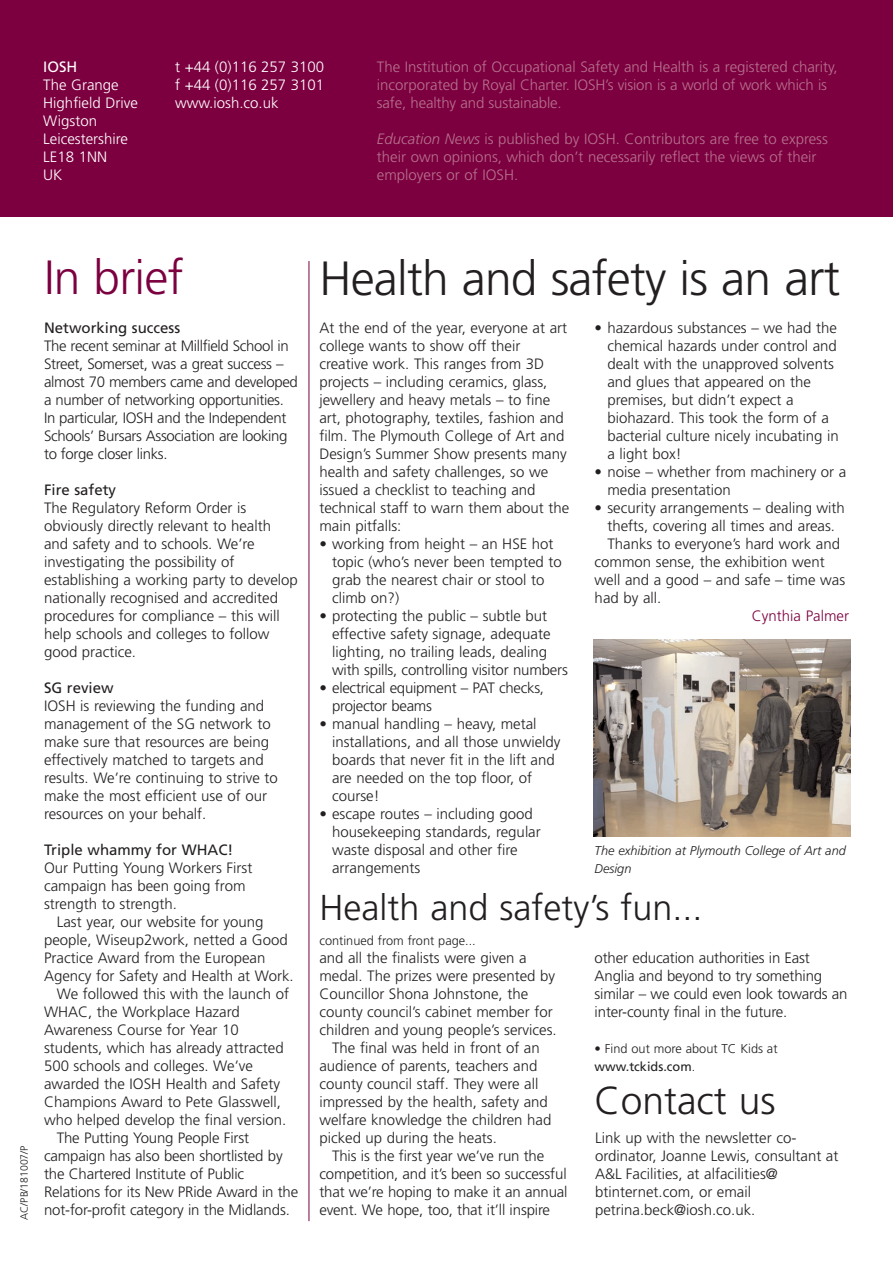
<style>
.page{position:relative;width:893px;height:1263px;background:#fff}
.page>*{position:absolute;margin:0;border:0;box-sizing:border-box;transform-origin:0 0}
.t1{font:300 48px "Frutiger";letter-spacing:-.015em;color:#231f20}
.t2{font:300 48px "Frutiger";letter-spacing:-.015em;color:#7c0040}
.t3{font:300 39px "Frutiger";color:#231f20}
.t4{font:300 36px "Frutiger";color:#231f20}
.t5{font:300 15px/18px "Frutiger";color:#231f20}
.t6{font:300 15px/18px "Frutiger";color:#b7728d}
.t7{font:300 15px/18px "Frutiger";letter-spacing:-.02em;color:#231f20}
.t8{font:300 15px/18px "Frutiger";color:#fff}
.t9{font:15px "Frutiger";color:#231f20}
.t10{font:300 15px "Frutiger";color:#7c0040}
.t11{font:15px "Frutiger";color:#fff}
.t12{font:300 12.75px/18px "Frutiger";color:#231f20}
.t13{font:italic 300 12.75px/18px "Frutiger";color:#231f20}
.t14{font:300 10.5px "Frutiger";color:#231f20}
.s1{font-style:italic}
.s2{font-size:49.5px}
.s3{font-weight:400}
</style>
<div class="page">
<div style="left:0;top:0;width:893px;height:217px;background:#7c0040"></div>
<hr style="left:309px;top:261px;width:1px;height:960px;background:#7c0040">
<img style="left:593px;top:639px;width:257px;height:198px">
<p class="t11" style="left:43px;top:61px;width:36px">IOSH</p>
<p class="t8" style="left:43px;top:77px;width:96px">The Grange<br>Highfield Drive<br>Wigston<br>Leicestershire<br>LE18 1NN<br>UK</p>
<p class="t8" style="left:175px;top:59px;width:151px;text-align:justify">t +44 (0)116 257 3100 f +44 (0)116 257 3101 www.iosh.co.uk</p>
<p class="t6" style="left:377px;top:59px;width:462px">The Institution of Occupational Safety and Health is a registered charity, incorporated by Royal Charter. IOSH’s vision is a world of work which is safe, healthy and sustainable.</p>
<p class="t6" style="left:377px;top:131px;width:452px"><span class="s1">Education News</span> is published by IOSH. Contributors are free to express their own opinions, which don’t necessarily reflect the views of their employers or of IOSH.</p>
<p class="t14" style="left:20px;top:1219px;width:76px;rotate:-90deg">AC/PB/181007/P</p>
<h1 class="t2" style="left:44px;top:258px;width:141px">In brief</h1>
<h1 class="t1" style="left:320px;top:259px;width:522px">Health and safety is an <span class="s2">art</span></h1>
<p class="t9" style="left:44px;top:322px;width:138px">Networking success</p>
<p class="t7" style="left:44px;top:338px;width:255px">The recent seminar at Millfield School in Street, Somerset, was a great success – almost 70 members came and developed a number of networking opportunities.<br>In particular, IOSH and the Independent Schools’ Bursars Association are looking to forge closer links.</p>
<p class="t9" style="left:44px;top:484px;width:74px">Fire safety</p>
<p class="t5" style="left:44px;top:500px;width:255px">The Regulatory Reform Order is obviously directly relevant to health and safety and to schools. We’re investigating the possibility of establishing a working party to develop nationally recognised and accredited procedures for compliance – this will help schools and colleges to follow good practice.</p>
<p class="t9" style="left:44px;top:682px;width:71px">SG review</p>
<p class="t5" style="left:44px;top:698px;width:235px">IOSH is reviewing the funding and management of the SG network to make sure that resources are being effectively matched to targets and results. We’re continuing to strive to make the most efficient use of our resources on your behalf.</p>
<p class="t9" style="left:44px;top:844px;width:191px">Triple whammy for WHAC!</p>
<p class="t5" style="left:44px;top:860px;width:210px">Our Putting Young Workers First campaign has been going from strength to strength.</p>
<p class="t5" style="left:57px;top:914px;width:208px">Last year, our website for young</p>
<p class="t5" style="left:44px;top:932px;width:245px">people, Wiseup2work, netted a Good</p>
<p class="t5" style="left:44px;top:950px;width:223px">Practice Award from the European</p>
<p class="t5" style="left:44px;top:968px;width:251px">Agency for Safety and Health at Work.</p>
<p class="t5" style="left:57px;top:986px;width:234px">We followed this with the launch of</p>
<p class="t5" style="left:44px;top:1004px;width:197px">WHAC, the Workplace Hazard</p>
<p class="t5" style="left:44px;top:1022px;width:196px">Awareness Course for Year 10</p>
<p class="t5" style="left:44px;top:1040px;width:241px">students, which has already attracted</p>
<p class="t5" style="left:44px;top:1058px;width:210px">500 schools and colleges. We’ve</p>
<p class="t5" style="left:44px;top:1076px;width:238px">awarded the IOSH Health and Safety</p>
<p class="t5" style="left:44px;top:1094px;width:239px">Champions Award to Pete Glasswell,</p>
<p class="t5" style="left:44px;top:1112px;width:244px">who helped develop the final version.</p>
<p class="t5" style="left:57px;top:1130px;width:194px">The Putting Young People First</p>
<p class="t5" style="left:44px;top:1148px;width:240px">campaign has also been shortlisted by</p>
<p class="t5" style="left:44px;top:1166px;width:202px">the Chartered Institute of Public</p>
<p class="t5" style="left:44px;top:1184px;width:256px">Relations for its New PRide Award in the</p>
<p class="t5" style="left:44px;top:1202px;width:247px">not-for-profit category in the Midlands.</p>
<p class="t5" style="left:319px;top:320px;width:252px">At the end of the year, everyone at art college wants to show off their creative work. This ranges from 3D projects – including ceramics, glass, jewellery and heavy metals – to fine art, photography, textiles, fashion and film. The Plymouth College of Art and Design’s Summer Show presents many health and safety challenges, so we issued a checklist to teaching and technical staff to warn them about the main pitfalls:</p>
<p class="t5" style="left:332px;top:536px;width:231px;text-indent:-13px">• working from height – an HSE hot topic (who’s never been tempted to grab the nearest chair or stool to climb on?)</p>
<p class="t5" style="left:332px;top:608px;width:237px;text-indent:-13px">• protecting the public – subtle but effective safety signage, adequate lighting, no trailing leads, dealing with spills, controlling visitor numbers</p>
<p class="t5" style="left:332px;top:680px;width:214px;text-indent:-13px">• electrical equipment – PAT checks, projector beams</p>
<p class="t5" style="left:332px;top:716px;width:230px;text-indent:-13px">• manual handling – heavy, metal installations, and all those unwieldy boards that never fit in the lift and are needed on the top floor, of course!</p>
<p class="t5" style="left:332px;top:806px;width:210px;text-indent:-13px">• escape routes – including good housekeeping standards, regular waste disposal and other fire arrangements</p>
<p class="t5" style="left:607px;top:320px;width:233px;text-indent:-13px">• hazardous substances – we had the chemical hazards under control and dealt with the unapproved solvents and glues that appeared on the premises, but didn’t expect a biohazard. This took the form of a bacterial culture nicely incubating in a light box!</p>
<p class="t5" style="left:607px;top:464px;width:240px;text-indent:-13px">• noise – whether from machinery or a media presentation</p>
<p class="t5" style="left:595px;top:500px;width:252px">• security arrangements – dealing with</p>
<p class="t5" style="left:607px;top:518px;width:229px">thefts, covering all times and areas.</p>
<p class="t5" style="left:607px;top:536px;width:234px">Thanks to everyone’s hard work and</p>
<p class="t5" style="left:595px;top:554px;width:232px">common sense, the exhibition went</p>
<p class="t5" style="left:595px;top:572px;width:252px">well and a good – and safe – time was</p>
<p class="t5" style="left:595px;top:590px;width:68px">had by all.</p>
<p class="t10" style="left:752px;top:610px;width:99px">Cynthia Palmer</p>
<p class="t13" style="left:595px;top:843px;width:253px">The exhibition at Plymouth College of Art and<br>Design</p>
<h3 class="t4" style="left:319px;top:893px;width:385px">Health and safety’s fun...</h3>
<p class="t12" style="left:319px;top:933px;width:158px">continued from front page...</p>
<p class="t5" style="left:319px;top:950px;width:209px">and all the finalists were given a</p>
<p class="t5" style="left:319px;top:968px;width:237px">medal. The prizes were presented by</p>
<p class="t5" style="left:319px;top:986px;width:210px">Councillor Shona Johnstone, the</p>
<p class="t5" style="left:319px;top:1004px;width:235px">county council’s cabinet member for</p>
<p class="t5" style="left:319px;top:1022px;width:239px">children and young people’s services.</p>
<p class="t5" style="left:332px;top:1040px;width:209px">The final was held in front of an</p>
<p class="t5" style="left:319px;top:1058px;width:220px">audience of parents, teachers and</p>
<p class="t5" style="left:319px;top:1076px;width:221px">county council staff. They were all</p>
<p class="t5" style="left:319px;top:1094px;width:230px">impressed by the health, safety and</p>
<p class="t5" style="left:319px;top:1112px;width:234px">welfare knowledge the children had</p>
<p class="t5" style="left:319px;top:1130px;width:179px">picked up during the heats.</p>
<p class="t5" style="left:332px;top:1148px;width:214px">This is the first year we’ve run the</p>
<p class="t5" style="left:319px;top:1166px;width:249px">competition, and it’s been so successful</p>
<p class="t5" style="left:319px;top:1184px;width:250px">that we’re hoping to make it an annual</p>
<p class="t5" style="left:319px;top:1202px;width:232px">event. We hope, too, that it’ll inspire</p>
<p class="t5" style="left:595px;top:950px;width:254px">other education authorities in East Anglia and beyond to try something similar – we could even look towards an inter-county final in the future.</p>
<p class="t12" style="left:595px;top:1041px;width:184px">• Find out more about TC Kids at <span class="s3">www.tckids.com</span>.</p>
<h2 class="t3" style="left:595px;top:1084px;width:182px">Contact us</h2>
<p class="t5" style="left:595px;top:1130px;width:245px">Link up with the newsletter co&shy;ordinator, Joanne Lewis, consultant at<br>A&amp;L Facilities, at alfacilities@ btinternet.com, or email petrina.beck@iosh.co.uk.</p>
</div>
